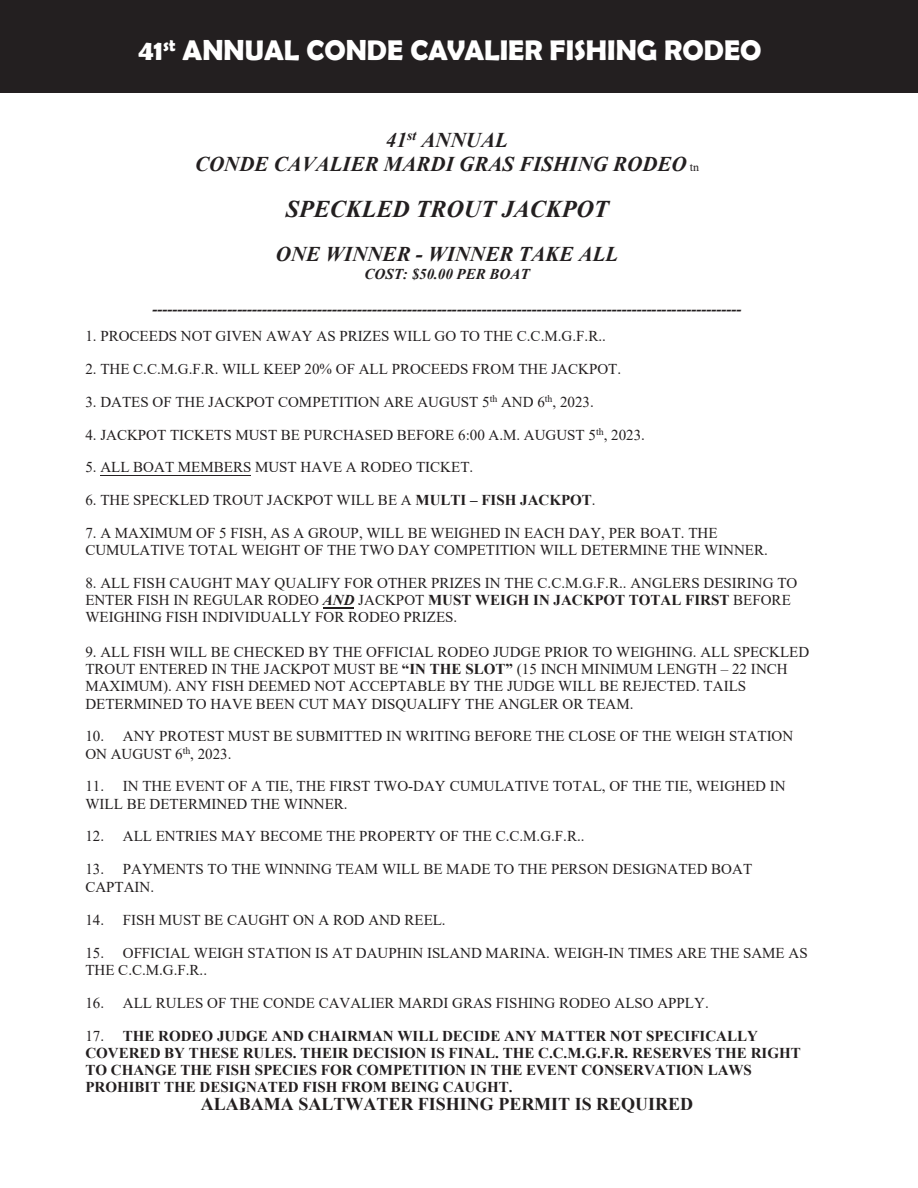
<style>
.page{position:relative;width:918px;height:1188px;background:#fff}
.page>*{position:absolute;margin:0;border:0;box-sizing:border-box;transform-origin:0 0}
.t1{font:700 28.5px "Berlin Sans FB Demi";color:#fff}
.t2{font:italic 700 24px "Times New Roman";color:#231f20}
.t3{font:italic 700 21px/24.2px "Times New Roman";color:#231f20;text-align:center}
.t4{font:700 18px "Times New Roman";color:#231f20}
.t5{font:15px/17.2px "Times New Roman";color:#231f20}
.t6{font:700 15px/17.2px "Times New Roman";color:#231f20}
.t7{font:italic 700 15px "Times New Roman";color:#231f20}
.s1{font-weight:400;font-style:normal;font-size:12px}
.s2{font-weight:700}
.s3{font-weight:700;font-style:italic}
.s4{font-weight:400}
</style>
<div class="page">
<hr style="left:323px;top:607px;width:31px;height:2px;background:#231f20">
<hr style="left:101px;top:475px;width:150px;height:1px;background:#231f20">
<div style="left:0;top:0;width:918px;height:93px;background:#231f20"></div>
<h1 class="t1" style="left:138px;top:33px;width:625px">41<sup>st</sup> ANNUAL CONDE CAVALIER FISHING RODEO</h1>
<h3 class="t3" style="left:195px;top:128px;width:506px">41<sup>st</sup> ANNUAL<br>CONDE CAVALIER MARDI GRAS FISHING RODEO <span class="s1">tn</span></h3>
<h2 class="t2" style="left:286px;top:195px;width:324px">SPECKLED TROUT JACKPOT</h2>
<h3 class="t3" style="left:276px;top:241px;width:344px">ONE WINNER - WINNER TAKE ALL</h3>
<p class="t7" style="left:365px;top:266px;width:166px">COST: $50.00 PER BOAT</p>
<p class="t7" style="left:152px;top:300px;width:591px">----------------------------------------------------------------------------------------------------------------------</p>
<p class="t5" style="left:85px;top:327px;width:522px">1. PROCEEDS NOT GIVEN AWAY AS PRIZES WILL GO TO THE C.C.M.G.F.R..</p>
<p class="t5" style="left:85px;top:360px;width:537px">2. THE C.C.M.G.F.R. WILL KEEP 20% OF ALL PROCEEDS FROM THE JACKPOT.</p>
<p class="t5" style="left:85px;top:393px;width:510px">3. DATES OF THE JACKPOT COMPETITION ARE AUGUST 5<sup>th</sup> AND 6<sup>th</sup>, 2023.</p>
<p class="t5" style="left:85px;top:425px;width:561px">4. JACKPOT TICKETS MUST BE PURCHASED BEFORE 6:00 A.M. AUGUST 5<sup>th</sup>, 2023.</p>
<p class="t5" style="left:85px;top:458px;width:389px">5. ALL BOAT MEMBERS MUST HAVE A RODEO TICKET.</p>
<p class="t5" style="left:85px;top:491px;width:512px">6. THE SPECKLED TROUT JACKPOT WILL BE A <span class="s2">MULTI – FISH JACKPOT</span>.</p>
<p class="t5" style="left:85px;top:524px;width:684px">7. A MAXIMUM OF 5 FISH, AS A GROUP, WILL BE WEIGHED IN EACH DAY, PER BOAT. THE<br>CUMULATIVE TOTAL WEIGHT OF THE TWO DAY COMPETITION WILL DETERMINE THE WINNER.</p>
<p class="t5" style="left:85px;top:574px;width:714px">8. ALL FISH CAUGHT MAY QUALIFY FOR OTHER PRIZES IN THE C.C.M.G.F.R.. ANGLERS DESIRING TO<br>ENTER FISH IN REGULAR RODEO <span class="s3">AND</span> JACKPOT <span class="s2">MUST WEIGH IN JACKPOT TOTAL FIRST</span> BEFORE<br>WEIGHING FISH INDIVIDUALLY FOR RODEO PRIZES.</p>
<p class="t5" style="left:85px;top:643px;width:725px">9. ALL FISH WILL BE CHECKED BY THE OFFICIAL RODEO JUDGE PRIOR TO WEIGHING. ALL SPECKLED TROUT ENTERED IN THE JACKPOT MUST BE <span class="s2">“IN THE SLOT”</span> (15 INCH MINIMUM LENGTH – 22 INCH MAXIMUM). ANY FISH DEEMED NOT ACCEPTABLE BY THE JUDGE WILL BE REJECTED. TAILS DETERMINED TO HAVE BEEN CUT MAY DISQUALIFY THE ANGLER OR TEAM.</p>
<p class="t5" style="left:85px;top:727px;width:709px">10. ANY PROTEST MUST BE SUBMITTED IN WRITING BEFORE THE CLOSE OF THE WEIGH STATION<br>ON AUGUST 6<sup>th</sup>, 2023.</p>
<p class="t5" style="left:85px;top:777px;width:702px">11. IN THE EVENT OF A TIE, THE FIRST TWO-DAY CUMULATIVE TOTAL, OF THE TIE, WEIGHED IN<br>WILL BE DETERMINED THE WINNER.</p>
<p class="t5" style="left:85px;top:827px;width:501px">12. ALL ENTRIES MAY BECOME THE PROPERTY OF THE C.C.M.G.F.R..</p>
<p class="t5" style="left:85px;top:860px;width:668px;line-height:18px">13. PAYMENTS TO THE WINNING TEAM WILL BE MADE TO THE PERSON DESIGNATED BOAT<br>CAPTAIN.</p>
<p class="t5" style="left:85px;top:911px;width:362px">14. FISH MUST BE CAUGHT ON A ROD AND REEL.</p>
<p class="t5" style="left:85px;top:944px;width:724px">15. OFFICIAL WEIGH STATION IS AT DAUPHIN ISLAND MARINA. WEIGH-IN TIMES ARE THE SAME AS<br>THE C.C.M.G.F.R..</p>
<p class="t5" style="left:85px;top:994px;width:625px">16. ALL RULES OF THE CONDE CAVALIER MARDI GRAS FISHING RODEO ALSO APPLY.</p>
<p class="t6" style="left:85px;top:1027px;width:717px"><span class="s4">17.</span> THE RODEO JUDGE AND CHAIRMAN WILL DECIDE ANY MATTER NOT SPECIFICALLY COVERED BY THESE RULES. THEIR DECISION IS FINAL. THE C.C.M.G.F.R. RESERVES THE RIGHT TO CHANGE THE FISH SPECIES FOR COMPETITION IN THE EVENT CONSERVATION LAWS PROHIBIT THE DESIGNATED FISH FROM BEING CAUGHT.</p>
<p class="t4" style="left:201px;top:1094px;width:494px">ALABAMA SALTWATER FISHING PERMIT IS REQUIRED</p>
</div>
